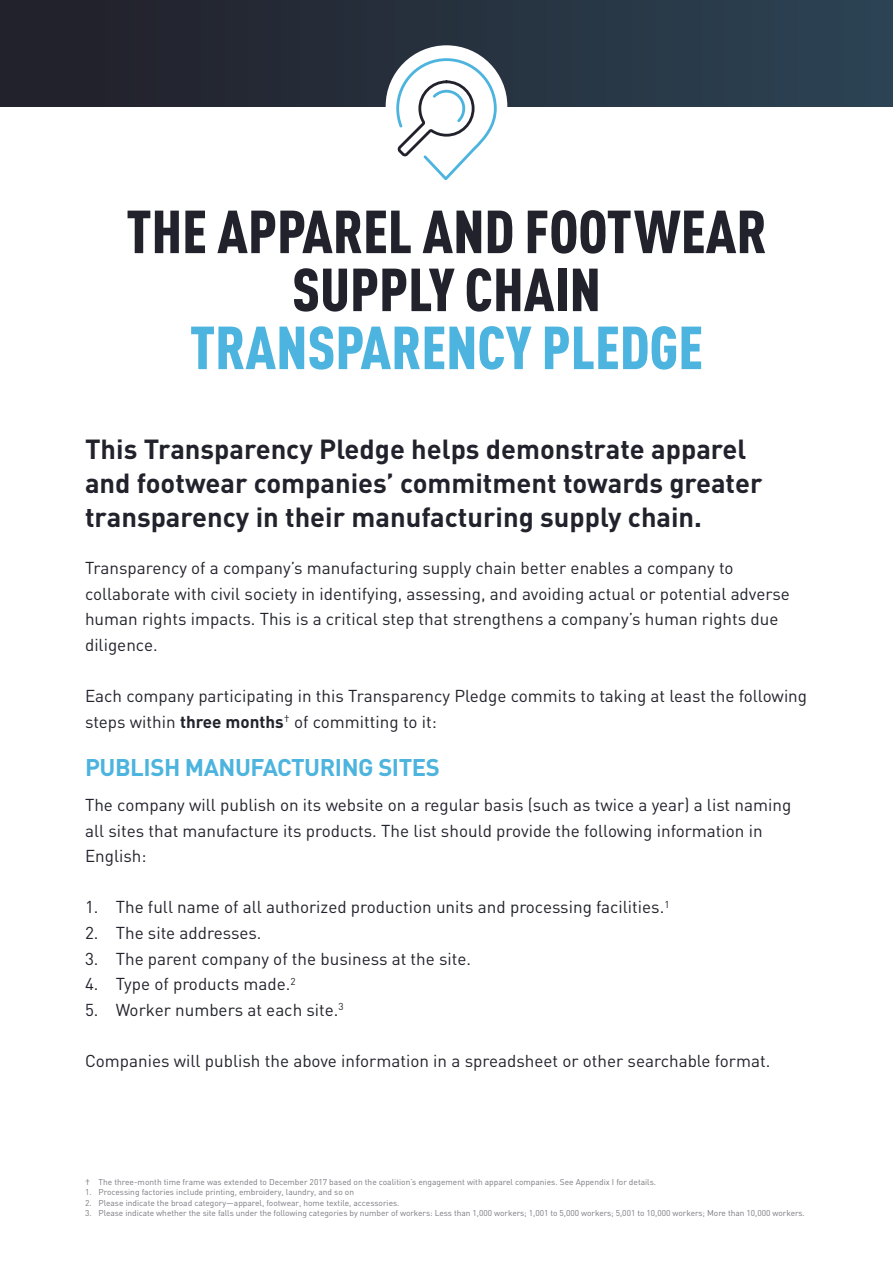
<style>
.page{position:relative;width:893px;height:1263px;background:#fff}
.page>*{position:absolute;margin:0;border:0;box-sizing:border-box;transform-origin:0 0}
.t1{font:900 59.7px/58.1px "DIN Cond";color:#22222c;text-align:center}
.t2{font:900 59.7px "DIN Cond";color:#4cb4de}
.t3{font:700 27.3px/34.2px "DIN";color:#22222c}
.t4{font:700 23.85px "DIN";letter-spacing:-.02em;color:#4cb4de}
.t5{font:17.1px/25.7px "DIN";color:#22222c}
.t6{font:8.4px "DIN";color:#7a7a81}
.s1{font-weight:700}
</style>
<div class="page">
<div style="left:0;top:0;width:893px;height:106px;background:linear-gradient(to right,#211f28,#2c4354)"></div>
<svg style="left:386px;top:45px;width:121px;height:136px"></svg>
<h1 class="t1" style="left:126px;top:201px;width:642px">THE APPAREL AND FOOTWEAR<br>SUPPLY CHAIN</h1>
<h1 class="t2" style="left:190px;top:310px;width:515px">TRANSPARENCY PLEDGE</h1>
<h2 class="t3" style="left:85px;top:430px;width:679px">This Transparency Pledge helps demonstrate apparel and footwear companies’ commitment towards greater transparency in their manufacturing supply chain.</h2>
<p class="t5" style="left:85px;top:555px;width:706px">Transparency of a company’s manufacturing supply chain better enables a company to collaborate with civil society in identifying, assessing, and avoiding actual or potential adverse human rights impacts. This is a critical step that strengthens a company’s human rights due diligence.</p>
<p class="t5" style="left:85px;top:683px;width:724px">Each company participating in this Transparency Pledge commits to taking at least the following steps within <span class="s1">three months</span><sup>†</sup> of committing to it:</p>
<h3 class="t4" style="left:85px;top:752px;width:356px">PUBLISH MANUFACTURING SITES</h3>
<p class="t5" style="left:85px;top:792px;width:708px">The company will publish on its website on a regular basis (such as twice a year) a list naming all sites that manufacture its products. The list should provide the following information in<br>English:</p>
<p class="t5" style="left:85px;top:894px;width:586px">1. The full name of all authorized production units and processing facilities.<sup>1</sup></p>
<p class="t5" style="left:85px;top:920px;width:178px">2. The site addresses.</p>
<p class="t5" style="left:85px;top:945px;width:388px">3. The parent company of the business at the site.</p>
<p class="t5" style="left:85px;top:971px;width:212px">4. Type of products made.<sup>2</sup></p>
<p class="t5" style="left:85px;top:996px;width:260px">5. Worker numbers at each site.<sup>3</sup></p>
<p class="t5" style="left:85px;top:1048px;width:687px">Companies will publish the above information in a spreadsheet or other searchable format.</p>
<p class="t6" style="left:85px;top:1176px;width:573px">† The three-month time frame was extended to December 2017 based on the coalition’s engagement with apparel companies. See Appendix I for details.</p>
<p class="t6" style="left:85px;top:1187px;width:271px">1. Processing factories include printing, embroidery, laundry, and so on</p>
<p class="t6" style="left:85px;top:1197px;width:316px">2. Please indicate the broad category—apparel, footwear, home textile, accessories.</p>
<p class="t6" style="left:85px;top:1208px;width:721px">3. Please indicate whether the site falls under the following categories by number of workers: Less than 1,000 workers; 1,001 to 5,000 workers; 5,001 to 10,000 workers; More than 10,000 workers.</p>
</div>
